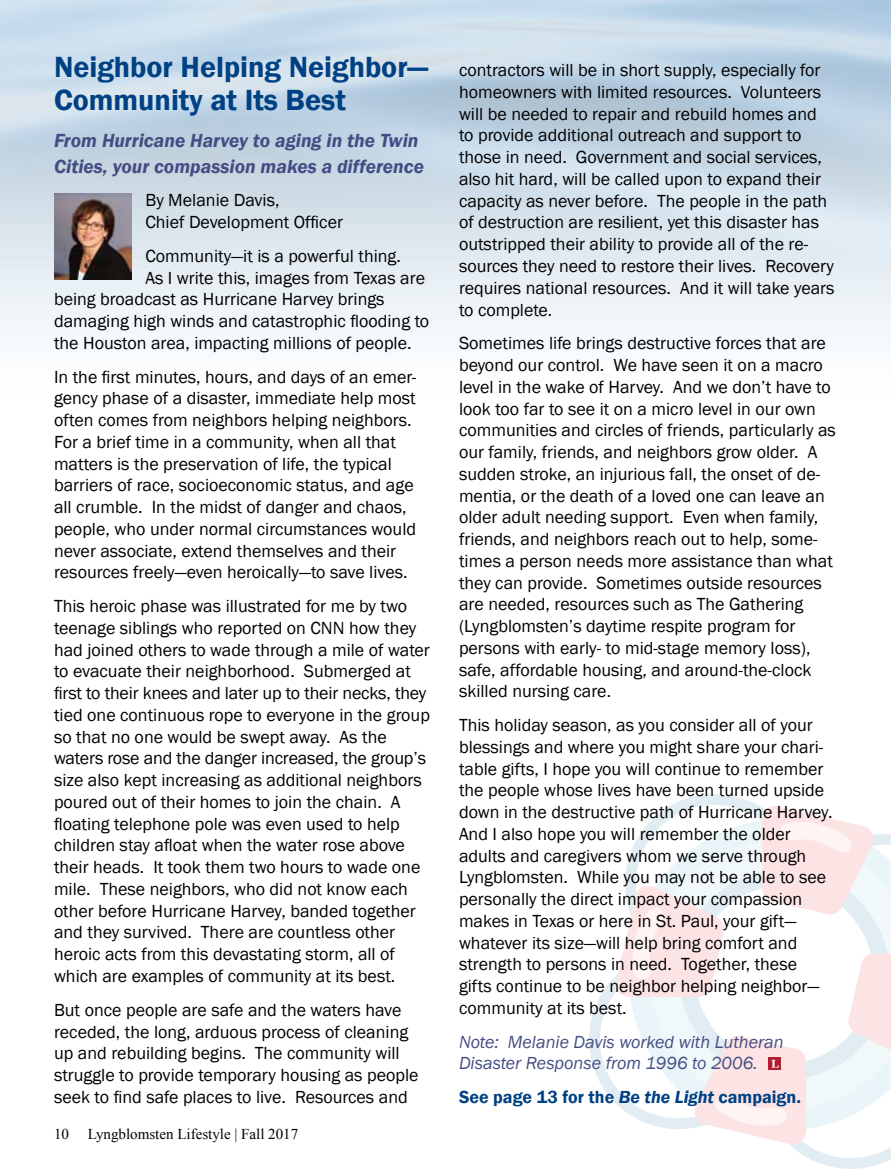
<style>
.page{position:relative;width:891px;height:1175px;background:#fff}
.page>*{position:absolute;margin:0;border:0;box-sizing:border-box;transform-origin:0 0}
.t1{font:600 30px/33px "Franklin Gothic";color:#004183}
.t2{font:italic 600 19.5px/25.5px "Franklin Gothic";color:#434d84}
.t3{font:18px/21.8px "Franklin Gothic";color:#000}
.t4{font:italic 18px/21.8px "Franklin Gothic";color:#434d84}
.t5{font:600 18px "Franklin Gothic";color:#004183}
.t6{font:15px "Times New Roman";color:#000}
.s1{font-style:italic}
</style>
<div class="page">
<svg style="left:0;top:0;width:891px;height:335px;background:#d1e0eb"></svg>
<img style="left:54px;top:193px;width:77px;height:87px">
<svg style="left:589px;top:794px;width:302px;height:375px"></svg>
<h1 class="t1" style="left:54px;top:50px;width:375px">Neighbor Helping Neighbor—<br>Community at Its Best</h1>
<p class="t2" style="left:54px;top:128px;width:372px">From Hurricane Harvey to aging in the Twin<br>Cities, your compassion makes a difference</p>
<p class="t3" style="left:145px;top:190px;width:199px">By Melanie Davis,<br>Chief Development Officer</p>
<p class="t3" style="left:145px;top:245px;width:257px">Community—it is a powerful thing.</p>
<p class="t3" style="left:145px;top:267px;width:281px">As I write this, images from Texas are</p>
<p class="t3" style="left:54px;top:289px;width:332px">being broadcast as Hurricane Harvey brings</p>
<p class="t3" style="left:54px;top:310px;width:377px">damaging high winds and catastrophic flooding to</p>
<p class="t3" style="left:54px;top:332px;width:359px">the Houston area, impacting millions of people.</p>
<p class="t3" style="left:54px;top:366px;width:364px">In the first minutes, hours, and days of an emer&shy;gency phase of a disaster, immediate help most often comes from neighbors helping neighbors.<br>For a brief time in a community, when all that matters is the preservation of life, the typical barriers of race, socioeconomic status, and age all crumble. In the midst of danger and chaos, people, who under normal circumstances would never associate, extend themselves and their resources freely—even heroically—to save lives.</p>
<p class="t3" style="left:54px;top:595px;width:378px">This heroic phase was illustrated for me by two teenage siblings who reported on CNN how they had joined others to wade through a mile of water to evacuate their neighborhood. Submerged at first to their knees and later up to their necks, they tied one continuous rope to everyone in the group so that no one would be swept away. As the waters rose and the danger increased, the group’s size also kept increasing as additional neighbors poured out of their homes to join the chain. A floating telephone pole was even used to help children stay afloat when the water rose above their heads. It took them two hours to wade one mile. These neighbors, who did not know each other before Hurricane Harvey, banded together and they survived. There are countless other heroic acts from this devastating storm, all of which are examples of community at its best.</p>
<p class="t3" style="left:54px;top:999px;width:366px">But once people are safe and the waters have receded, the long, arduous process of cleaning up and rebuilding begins. The community will struggle to provide temporary housing as people seek to find safe places to live. Resources and</p>
<p class="t6" style="left:54px;top:1123px;width:16px">10</p>
<p class="t6" style="left:88px;top:1123px;width:212px">Lyngblomsten Lifestyle | Fall 2017</p>
<p class="t3" style="left:459px;top:60px;width:377px">contractors will be in short supply, especially for homeowners with limited resources. Volunteers will be needed to repair and rebuild homes and to provide additional outreach and support to those in need. Government and social services, also hit hard, will be called upon to expand their capacity as never before. The people in the path of destruction are resilient, yet this disaster has outstripped their ability to provide all of the re&shy;sources they need to restore their lives. Recovery requires national resources. And it will take years to complete.</p>
<p class="t3" style="left:459px;top:333px;width:378px">Sometimes life brings destructive forces that are beyond our control. We have seen it on a macro level in the wake of Harvey. And we don’t have to look too far to see it on a micro level in our own communities and circles of friends, particularly as our family, friends, and neighbors grow older. A sudden stroke, an injurious fall, the onset of de&shy;mentia, or the death of a loved one can leave an older adult needing support. Even when family, friends, and neighbors reach out to help, some&shy;times a person needs more assistance than what they can provide. Sometimes outside resources are needed, resources such as The Gathering (Lyngblomsten’s daytime respite program for persons with early- to mid-stage memory loss), safe, affordable housing, and around-the-clock skilled nursing care.</p>
<p class="t3" style="left:459px;top:714px;width:375px">This holiday season, as you consider all of your blessings and where you might share your chari&shy;table gifts, I hope you will continue to remember the people whose lives have been turned upside down in the destructive path of Hurricane Harvey.<br>And I also hope you will remember the older adults and caregivers whom we serve through Lyngblomsten. While you may not be able to see personally the direct impact your compassion makes in Texas or here in St. Paul, your gift— whatever its size—will help bring comfort and strength to persons in need. Together, these gifts continue to be neighbor helping neighbor— community at its best.</p>
<p class="t4" style="left:459px;top:1031px;width:326px">Note: Melanie Davis worked with Lutheran<br>Disaster Response from 1996 to 2006.</p>
<p class="t5" style="left:459px;top:1086px;width:344px">See page 13 for the <span class="s1">Be the Light</span> campaign.</p>
</div>
